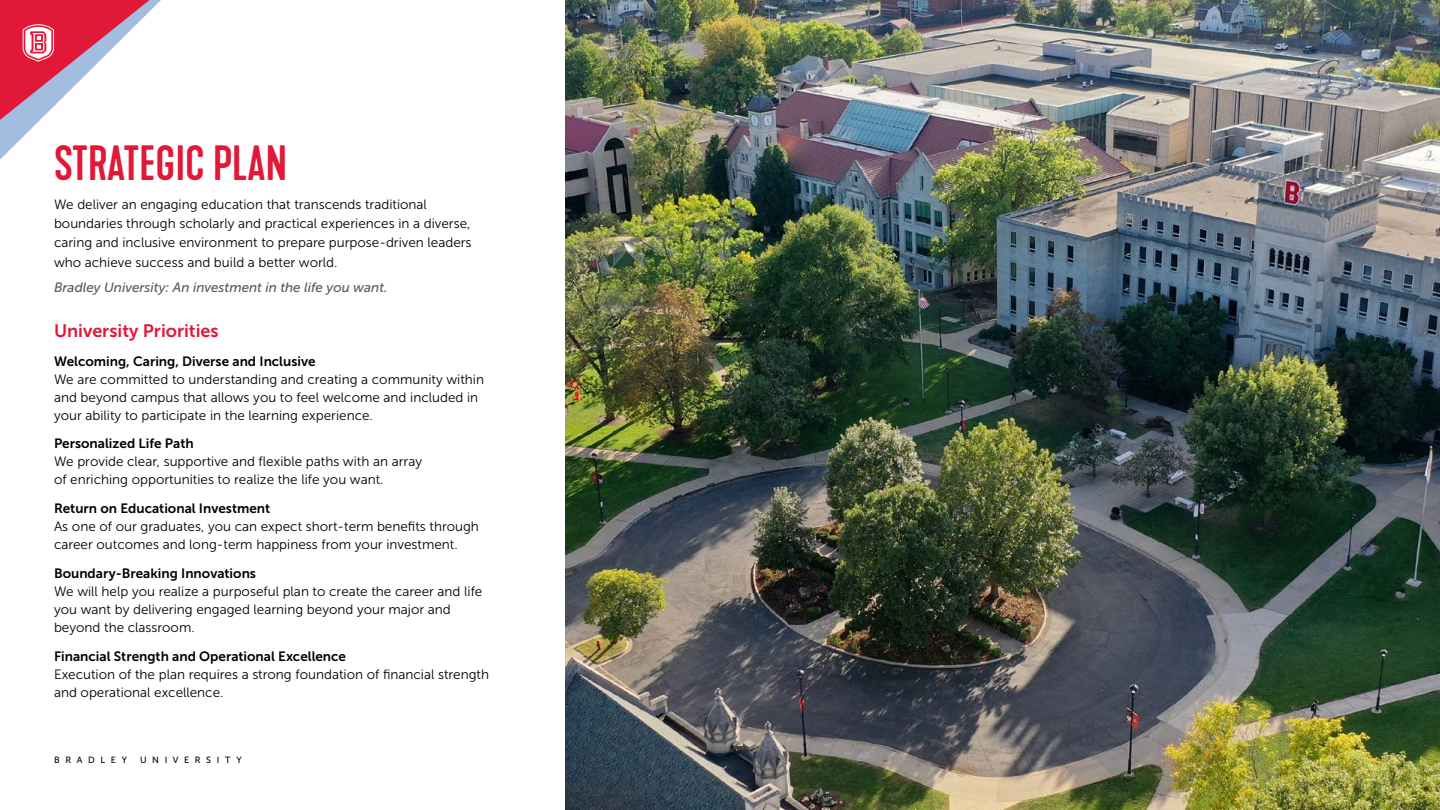
<style>
.page{position:relative;width:1440px;height:810px;background:#fff}
.page>*{position:absolute;margin:0;border:0;box-sizing:border-box;transform-origin:0 0}
.t1{font:500 46.2px "Kapra Neue";color:#e11837}
.t2{font:18px "Museo Sans 700";color:#e11837}
.t3{font:13.5px/18px "Museo Sans 300";color:#000}
.t4{font:13.5px "Museo Sans 700";color:#000}
.t5{font:italic 13.5px "Museo Sans 500";color:#5a5a5c}
.t6{font:9px "Museo Sans 500";letter-spacing:.625em;color:#000}
</style>
<div class="page">
<img style="left:565px;top:0;width:875px;height:810px">
<svg style="left:0;top:0;width:161px;height:160px"></svg>
<h1 class="t1" style="left:54px;top:135px;width:235px">STRATEGIC PLAN</h1>
<p class="t3" style="left:54px;top:194px;width:419px;line-height:19.5px">We deliver an engaging education that transcends traditional boundaries through scholarly and practical experiences in a diverse, caring and inclusive environment to prepare purpose-driven leaders who achieve success and build a better world.</p>
<p class="t5" style="left:54px;top:280px;width:335px">Bradley University: An investment in the life you want.</p>
<h2 class="t2" style="left:54px;top:321px;width:166px">University Priorities</h2>
<p class="t4" style="left:54px;top:353px;width:263px">Welcoming, Caring, Diverse and Inclusive</p>
<p class="t3" style="left:54px;top:370px;width:431px">We are committed to understanding and creating a community within and beyond campus that allows you to feel welcome and included in your ability to participate in the learning experience.</p>
<p class="t4" style="left:54px;top:436px;width:141px">Personalized Life Path</p>
<p class="t3" style="left:54px;top:453px;width:370px">We provide clear, supportive and flexible paths with an array of enriching opportunities to realize the life you want.</p>
<p class="t4" style="left:54px;top:501px;width:218px">Return on Educational Investment</p>
<p class="t3" style="left:54px;top:518px;width:426px">As one of our graduates, you can expect short-term benefits through career outcomes and long-term happiness from your investment.</p>
<p class="t4" style="left:54px;top:566px;width:203px">Boundary-Breaking Innovations</p>
<p class="t3" style="left:54px;top:582px;width:430px">We will help you realize a purposeful plan to create the career and life you want by delivering engaged learning beyond your major and beyond the classroom.</p>
<p class="t4" style="left:54px;top:649px;width:294px">Financial Strength and Operational Excellence</p>
<p class="t3" style="left:54px;top:665px;width:437px">Execution of the plan requires a strong foundation of financial strength and operational excellence.</p>
<p class="t6" style="left:54px;top:755px;width:75px">BRADLEY</p>
<p class="t6" style="left:140px;top:755px;width:103px">UNIVERSITY</p>
</div>
